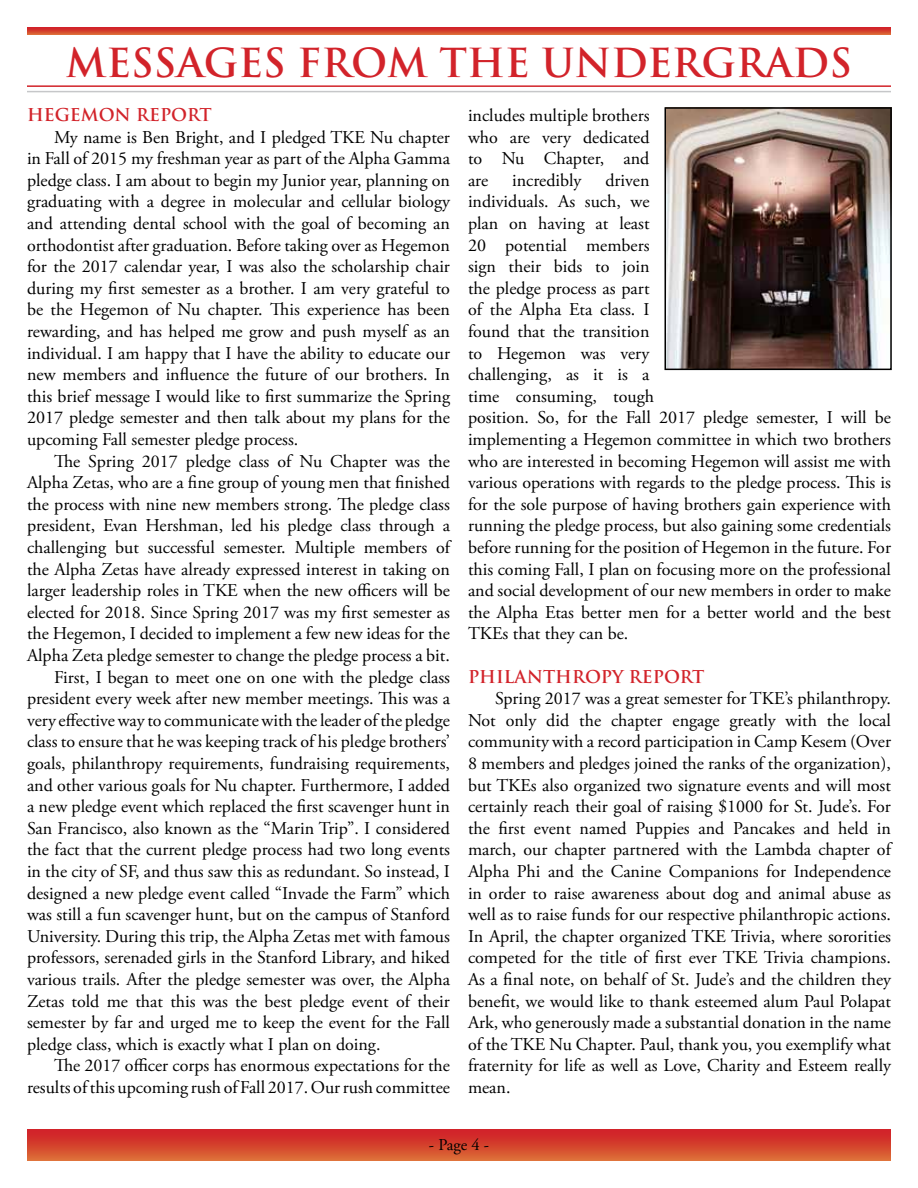
<style>
.page{position:relative;width:918px;height:1188px;background:#fff}
.page>*{position:absolute;margin:0;border:0;box-sizing:border-box;transform-origin:0 0}
.t1{font:700 39px "Trajan Pro";color:#d2232a}
.t2{font:18px/21.6px "Adobe Garamond Pro";color:#000;text-align:justify}
.t3{font:700 17.25px "Trajan Pro";color:#d2232a}
.t4{font:16.5px "Adobe Garamond Pro";color:#000}
</style>
<div class="page">
<div style="left:27px;top:1130px;width:864px;height:30px;background:linear-gradient(to bottom,#cf1a26,#db6935)"></div>
<svg style="left:27px;top:27px;width:864px;height:7px;background:#d43c2c"></svg>
<hr style="left:27px;top:91px;width:864px;height:1px;background:#c6c7c9">
<hr style="left:27px;top:85px;width:864px;height:2px;background:#d2232a">
<img style="left:667px;top:110px;width:222px;height:257px">
<div style="left:664px;top:107px;width:228px;height:263px;border:2px solid #000"></div>
<h1 class="t1" style="left:66px;top:38px;width:612px">MESSAGES FROM THE UNDERGRA</h1>
<h1 class="t1" style="left:793px;top:38px;width:54px">DS</h1>
<p class="t3" style="left:27px;top:104px;width:16px">HEGEMO</p>
<p class="t3" style="left:115px;top:104px;width:71px">N REPORT</p>
<p class="t2" style="left:27px;top:127px;width:425px;text-indent:27px">My name is Ben Bright, and I pledged TKE Nu chapter in Fall of 2015 my freshman year as part of the Alpha Gamma pledge class. I am about to begin my Junior year, planning on graduating with a degree in molecular and cellular biology and attending dental school with the goal of becoming an orthodontist after graduation. Before taking over as Hegemon for the 2017 calendar year, I was also the scholarship chair during my first semester as a brother. I am very grateful to be the Hegemon of Nu chapter. This experience has been rewarding, and has helped me grow and push myself as an individual. I am happy that I have the ability to educate our new members and influence the future of our brothers. In this brief message I would like to first summarize the Spring 2017 pledge semester and then talk about my plans for the upcoming Fall semester pledge process.</p>
<p class="t2" style="left:54px;top:451px;width:397px">The Spring 2017 pledge class of Nu Chapter was the</p>
<p class="t2" style="left:27px;top:472px;width:425px">Alpha Zetas, who are a fine group of young men that finished</p>
<p class="t2" style="left:27px;top:494px;width:424px">the process with nine new members strong. The pledge class</p>
<p class="t2" style="left:27px;top:515px;width:424px">president, Evan Hershman, led his pledge class through a</p>
<p class="t2" style="left:27px;top:537px;width:425px">challenging but successful semester. Multiple members of</p>
<p class="t2" style="left:27px;top:559px;width:424px">the Alpha Zetas have already expressed interest in taking on</p>
<p class="t2" style="left:27px;top:580px;width:425px">larger leadership roles in TKE when the new officers will be</p>
<p class="t2" style="left:27px;top:602px;width:424px">elected for 2018. Since Spring 2017 was my first semester as</p>
<p class="t2" style="left:27px;top:623px;width:424px">the Hegemon, I decided to implement a few new ideas for the</p>
<p class="t2" style="left:27px;top:645px;width:424px">Alpha Zeta pledge semester to change the pledge process a bit.</p>
<p class="t2" style="left:54px;top:667px;width:398px">First, I began to meet one on one with the pledge class</p>
<p class="t2" style="left:27px;top:688px;width:424px">president every week after new member meetings. This was a</p>
<p class="t2" style="left:27px;top:710px;width:424px">very effective way to communicate with the leader of the pledge</p>
<p class="t2" style="left:27px;top:731px;width:424px">class to ensure that he was keeping track of his pledge brothers’</p>
<p class="t2" style="left:27px;top:753px;width:425px">goals, philanthropy requirements, fundraising requirements,</p>
<p class="t2" style="left:27px;top:775px;width:424px">and other various goals for Nu chapter. Furthermore, I added</p>
<p class="t2" style="left:27px;top:796px;width:425px">a new pledge event which replaced the first scavenger hunt in</p>
<p class="t2" style="left:27px;top:818px;width:424px">San Francisco, also known as the “Marin Trip”. I considered</p>
<p class="t2" style="left:27px;top:839px;width:425px">the fact that the current pledge process had two long events</p>
<p class="t2" style="left:27px;top:861px;width:424px">in the city of SF, and thus saw this as redundant. So instead, I</p>
<p class="t2" style="left:27px;top:883px;width:425px">designed a new pledge event called “Invade the Farm” which</p>
<p class="t2" style="left:27px;top:904px;width:425px">was still a fun scavenger hunt, but on the campus of Stanford</p>
<p class="t2" style="left:27px;top:926px;width:424px">University. During this trip, the Alpha Zetas met with famous</p>
<p class="t2" style="left:27px;top:947px;width:425px">professors, serenaded girls in the Stanford Library, and hiked</p>
<p class="t2" style="left:27px;top:969px;width:424px">various trails. After the pledge semester was over, the Alpha</p>
<p class="t2" style="left:27px;top:991px;width:424px">Zetas told me that this was the best pledge event of their</p>
<p class="t2" style="left:27px;top:1012px;width:425px">semester by far and urged me to keep the event for the Fall</p>
<p class="t2" style="left:27px;top:1034px;width:355px">pledge class, which is exactly what I plan on doing.</p>
<p class="t2" style="left:54px;top:1055px;width:397px">The 2017 officer corps has enormous expectations for the</p>
<p class="t2" style="left:27px;top:1077px;width:424px">results of this upcoming rush of Fall 2017. Our rush committee</p>
<p class="t2" style="left:468px;top:105px;width:183px">includes multiple brothers who are very dedicated to Nu Chapter, and are</p>
<p class="t2" style="left:468px;top:170px;width:425px;text-align:left;text-indent:138px">driven<br>individuals. As such, we<br>plan on having at least<br>20 potential members<br>sign their bids to join<br>the pledge process as part<br>of the Alpha Eta class. I<br>found that the transition<br>to Hegemon was very<br>challenging, as it is a<br>time consuming, tough<br>position. So, for the Fall 2017 pledge semester, I will be implementing a Hegemon committee in which two brothers who are interested in becoming Hegemon will assist me with various operations with regards to the pledge process. This is for the sole purpose of having brothers gain experience with running the pledge process, but also gaining some credentials before running for the position of Hegemon in the future. For this coming Fall, I plan on focusing more on the professional and social development of our new members in order to make the Alpha Etas better men for a better world and the best TKEs that they can be.</p>
<p class="t3" style="left:468px;top:666px;width:91px">PHILANTHRO</p>
<p class="t3" style="left:601px;top:666px;width:78px">PY REPORT</p>
<p class="t2" style="left:468px;top:688px;width:425px;text-indent:27px">Spring 2017 was a great semester for TKE’s philanthropy.<br>Not only did the chapter engage greatly with the local community with a record participation in Camp Kesem (Over 8 members and pledges joined the ranks of the organization), but TKEs also organized two signature events and will most certainly reach their goal of raising $1000 for St. Jude’s. For the first event named Puppies and Pancakes and held in march, our chapter partnered with the Lambda chapter of Alpha Phi and the Canine Companions for Independence in order to raise awareness about dog and animal abuse as well as to raise funds for our respective philanthropic actions.<br>In April, the chapter organized TKE Trivia, where sororities competed for the title of first ever TKE Trivia champions.<br>As a final note, on behalf of St. Jude’s and the children they benefit, we would like to thank esteemed alum Paul Polapat Ark, who generously made a substantial donation in the name of the TKE Nu Chapter. Paul, thank you, you exemplify what fraternity for life as well as Love, Charity and Esteem really mean.</p>
<p class="t2" style="left:512px;top:170px;width:71px">incredibly</p>
<p class="t4" style="left:429px;top:1135px;width:62px">- Page 4 -</p>
</div>
